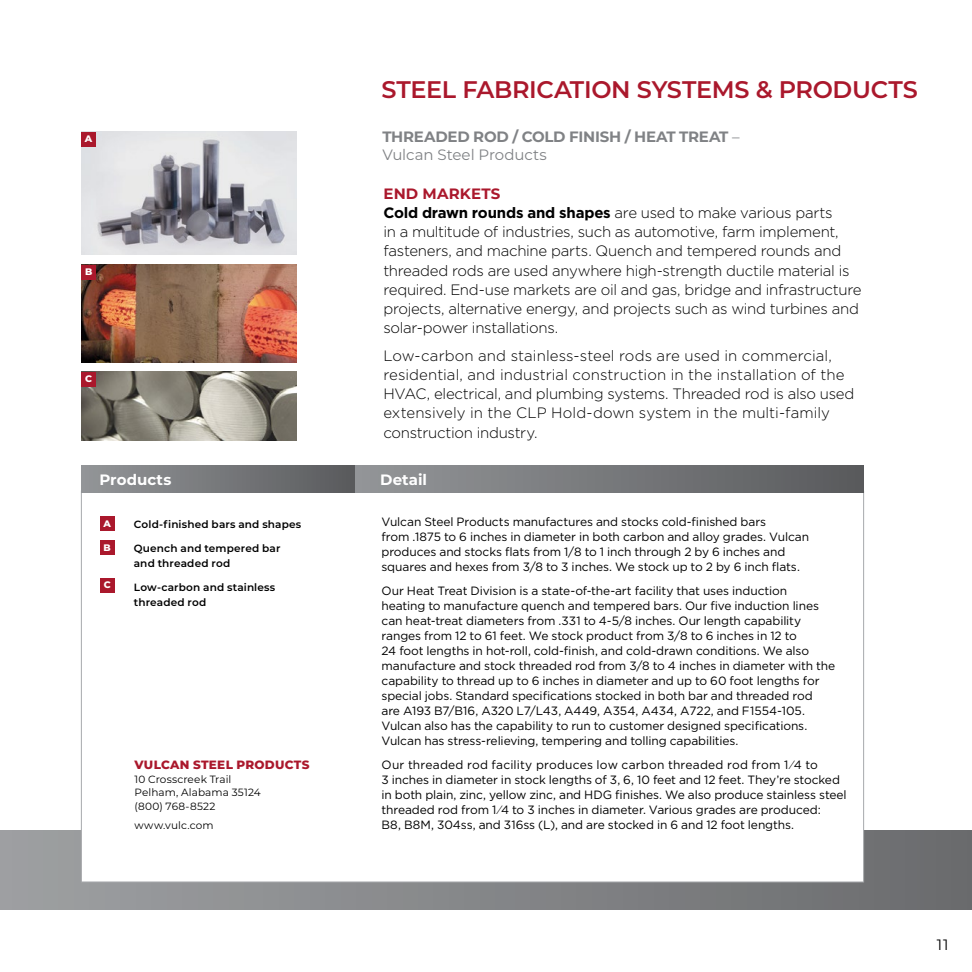
<style>
.page{position:relative;width:972px;height:972px;background:#fff}
.page>*{position:absolute;margin:0;border:0;box-sizing:border-box;transform-origin:0 0}
.t1{font:600 24px "Montserrat";letter-spacing:-.015em;color:#aa182c}
.t2{font:300 15px/19.2px "Gotham";letter-spacing:-.015em;color:#000}
.t3{font:700 15px/18px "Montserrat";letter-spacing:-.015em;color:#808285}
.t4{font:700 15px "Montserrat";color:#fff}
.t5{font:700 15px "Montserrat";letter-spacing:.01em;color:#aa182c}
.t6{font:15px "Montserrat";color:#000}
.t7{font:12px/15px "Gotham";letter-spacing:-.01em;color:#000}
.t8{font:800 12px "Montserrat";letter-spacing:.02em;color:#aa182c}
.t9{font:600 10.5px/15px "Montserrat";letter-spacing:.015em;color:#000}
.t10{font:10.5px/13.5px "Montserrat";letter-spacing:.01em;color:#000}
.t11{font:800 9.45px "Montserrat";color:#fff}
.s1{font-weight:400}
.s2{font-weight:700}
</style>
<div class="page">
<div style="left:0;top:831px;width:972px;height:78px;background:linear-gradient(to right,#9ea0a3,#6a6c6e)"></div>
<img style="left:81px;top:132px;width:216px;height:123px">
<img style="left:81px;top:265px;width:216px;height:97px">
<img style="left:81px;top:372px;width:216px;height:69px">
<div style="left:81px;top:491px;width:783px;height:391px;background:#fff;border:1px solid #a7a9ac"></div>
<div style="left:81px;top:466px;width:274px;height:26px;background:linear-gradient(to right,#949699,#5a5b5d)"></div>
<div style="left:355px;top:466px;width:509px;height:26px;background:linear-gradient(to right,#949699,#595a5d)"></div>
<div style="left:100px;top:516px;width:15px;height:15px;background:#aa182c"></div>
<div style="left:81px;top:132px;width:15px;height:15px;background:#aa182c"></div>
<div style="left:81px;top:265px;width:15px;height:15px;background:#aa182c"></div>
<div style="left:81px;top:372px;width:15px;height:15px;background:#aa182c"></div>
<div style="left:100px;top:540px;width:15px;height:15px;background:#aa182c"></div>
<div style="left:100px;top:578px;width:15px;height:15px;background:#aa182c"></div>
<p class="t11" style="left:85px;top:132px;width:9px">A</p>
<p class="t11" style="left:85px;top:265px;width:9px">B</p>
<p class="t11" style="left:85px;top:372px;width:8px">C</p>
<p class="t4" style="left:99px;top:468px;width:73px">Products</p>
<p class="t9" style="left:134px;top:516px;width:169px">Cold-finished bars and shapes</p>
<p class="t9" style="left:134px;top:540px;width:148px">Quench and tempered bar and threaded rod</p>
<p class="t9" style="left:134px;top:579px;width:143px">Low-carbon and stainless threaded rod</p>
<p class="t11" style="left:104px;top:517px;width:9px">A</p>
<p class="t11" style="left:104px;top:541px;width:9px">B</p>
<p class="t11" style="left:104px;top:578px;width:8px">C</p>
<p class="t8" style="left:134px;top:756px;width:177px">VULCAN STEEL PRODUCTS</p>
<p class="t10" style="left:134px;top:772px;width:128px">10 Crosscreek Trail<br>Pelham, Alabama 35124 (800) 768-8522</p>
<p class="t10" style="left:134px;top:818px;width:81px">www.vulc.com</p>
<h1 class="t1" style="left:382px;top:72px;width:538px">STEEL FABRICATION SYSTEMS &amp; PRODUCTS</h1>
<p class="t3" style="left:382px;top:127px;width:359px">THREADED ROD / COLD FINISH / HEAT TREAT <span class="s1">–<br>Vulcan Steel Products</span></p>
<p class="t5" style="left:383px;top:183px;width:119px">END MARKETS</p>
<p class="t2" style="left:383px;top:203px;width:480px"><span class="s2">Cold drawn rounds and shapes</span> are used to make various parts<br>in a multitude of industries, such as automotive, farm implement, fasteners, and machine parts. Quench and tempered rounds and threaded rods are used anywhere high-strength ductile material is required. End-use markets are oil and gas, bridge and infrastructure projects, alternative energy, and projects such as wind turbines and solar-power installations.</p>
<p class="t2" style="left:383px;top:346px;width:473px">Low-carbon and stainless-steel rods are used in commercial, residential, and industrial construction in the installation of the HVAC, electrical, and plumbing systems. Threaded rod is also used extensively in the CLP Hold-down system in the multi-family construction industry.</p>
<p class="t4" style="left:380px;top:468px;width:48px">Detail</p>
<p class="t7" style="left:382px;top:514px;width:429px">Vulcan Steel Products manufactures and stocks cold-finished bars<br>from .1875 to 6 inches in diameter in both carbon and alloy grades. Vulcan produces and stocks flats from 1/8 to 1 inch through 2 by 6 inches and squares and hexes from 3/8 to 3 inches. We stock up to 2 by 6 inch fl ats.</p>
<p class="t7" style="left:382px;top:583px;width:455px">Our Heat Treat Division is a state-of-the-art facility that uses induction<br>heating to manufacture quench and tempered bars. Our five induction lines can heat-treat diameters from .331 to 4-5/8 inches. Our length capability ranges from 12 to 61 feet. We stock product from 3/8 to 6 inches in 12 to<br>24 foot lengths in hot-roll, cold-finish, and cold-drawn conditions. We also manufacture and stock threaded rod from 3/8 to 4 inches in diameter with the capability to thread up to 6 inches in diameter and up to 60 foot lengths for special jobs. Standard specifications stocked in both bar and threaded rod<br>are A193 B7/B16, A320 L7/L43, A449, A354, A434, A722, and F1554-105.<br>Vulcan also has the capability to run to customer designed specifications.<br>Vulcan has stress-relieving, tempering and tolling capabilities.</p>
<p class="t7" style="left:382px;top:757px;width:467px">Our threaded rod facility produces low carbon threaded rod from 1⁄4 to<br>3 inches in diameter in stock lengths of 3, 6, 10 feet and 12 feet. They’re stocked in both plain, zinc, yellow zinc, and HDG finishes. We also produce stainless steel threaded rod from 1⁄4 to 3 inches in diameter. Various grades are produced:<br>B8, B8M, 304ss, and 316ss (L), and are stocked in 6 and 12 foot lengths.</p>
<p class="t6" style="left:937px;top:935px;width:13px">11</p>
</div>
